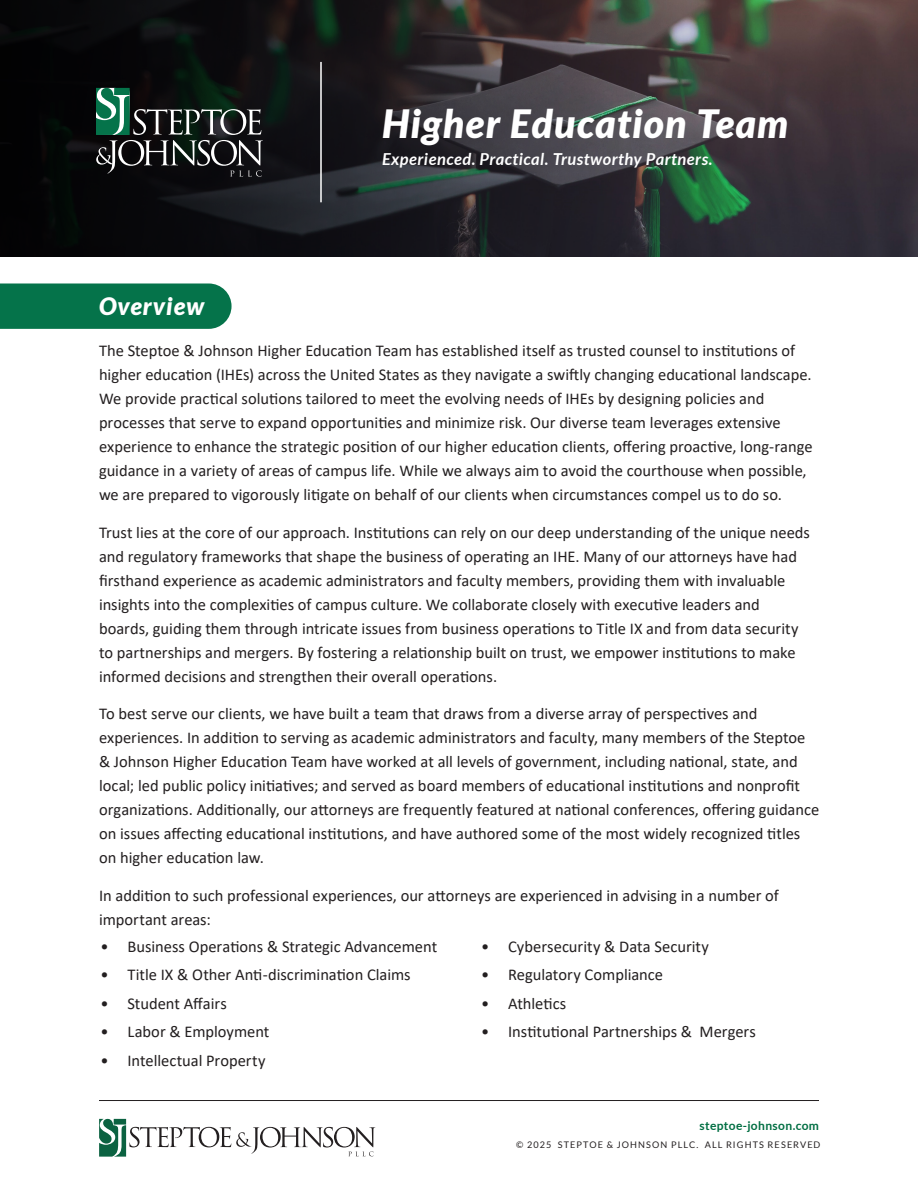
<style>
.page{position:relative;width:918px;height:1188px;background:#fff}
.page>*{position:absolute;margin:0;border:0;box-sizing:border-box;transform-origin:0 0}
.Headline_White{font:italic 900 39px "Lato";letter-spacing:.03em;color:#fff}
.Overline{font:italic 900 24px "Lato";letter-spacing:.04em;color:#fff}
.Bulleted_List{font:16.5px/24px "Calibri";color:#231f20}
.Headline_White-2{font:italic 700 16.5px "Lato";letter-spacing:.03em;color:#fff}
.t1{font:700 12px "Lato";letter-spacing:.03em;color:#006e42}
.t2{font:9.15px "Lato";letter-spacing:.125em;color:#231f20}
</style>
<div class="page">
<hr style="left:99px;top:1100px;width:720px;height:1px;background:#231f20">
<svg style="left:99px;top:1119px;width:276px;height:38px"></svg>
<div style="left:0;top:284px;width:232px;height:45px;background:#05734a"></div>
<svg style="left:0;top:0;width:918px;height:256px;background:#282829"></svg>
<hr style="left:320px;top:62px;width:2px;height:140px;background:#fff">
<svg style="left:96px;top:88px;width:167px;height:89px;background:#323d3a"></svg>
<p class="Headline_White" style="left:382px;top:101px;width:408px">Higher Education Team</p>
<p class="Headline_White-2" style="left:382px;top:150px;width:332px">Experienced. Practical. Trustworthy Partners.</p>
<p class="Overline" style="left:99px;top:292px;width:107px">Overview</p>
<p class="Bulleted_List" style="left:99px;top:338px;width:715px">The Steptoe &amp; Johnson Higher Education Team has established itself as trusted counsel to institutions of higher education (IHEs) across the United States as they navigate a swiftly changing educational landscape.<br>We provide practical solutions tailored to meet the evolving needs of IHEs by designing policies and processes that serve to expand opportunities and minimize risk. Our diverse team leverages extensive experience to enhance the strategic position of our higher education clients, offering proactive, long-range guidance in a variety of areas of campus life. While we always aim to avoid the courthouse when possible, we are prepared to vigorously litigate on behalf of our clients when circumstances compel us to do so.</p>
<p class="Bulleted_List" style="left:99px;top:520px;width:713px">Trust lies at the core of our approach. Institutions can rely on our deep understanding of the unique needs and regulatory frameworks that shape the business of operating an IHE. Many of our attorneys have had firsthand experience as academic administrators and faculty members, providing them with invaluable insights into the complexities of campus culture. We collaborate closely with executive leaders and boards, guiding them through intricate issues from business operations to Title IX and from data security to partnerships and mergers. By fostering a relationship built on trust, we empower institutions to make informed decisions and strengthen their overall operations.</p>
<p class="Bulleted_List" style="left:99px;top:701px;width:722px">To best serve our clients, we have built a team that draws from a diverse array of perspectives and experiences. In addition to serving as academic administrators and faculty, many members of the Steptoe &amp; Johnson Higher Education Team have worked at all levels of government, including national, state, and local; led public policy initiatives; and served as board members of educational institutions and nonprofit organizations. Additionally, our attorneys are frequently featured at national conferences, offering guidance on issues affecting educational institutions, and have authored some of the most widely recognized titles on higher education law.</p>
<p class="Bulleted_List" style="left:99px;top:883px;width:681px">In addition to such professional experiences, our attorneys are experienced in advising in a number of important areas:</p>
<p class="Bulleted_List" style="left:100px;top:934px;width:338px">• Business Operations &amp; Strategic Advancement</p>
<p class="Bulleted_List" style="left:100px;top:963px;width:312px">• Title IX &amp; Other Anti-discrimination Claims</p>
<p class="Bulleted_List" style="left:100px;top:991px;width:128px">• Student Affairs</p>
<p class="Bulleted_List" style="left:100px;top:1020px;width:170px">• Labor &amp; Employment</p>
<p class="Bulleted_List" style="left:100px;top:1048px;width:167px">• Intellectual Property</p>
<p class="Bulleted_List" style="left:481px;top:934px;width:229px">• Cybersecurity &amp; Data Security</p>
<p class="Bulleted_List" style="left:481px;top:963px;width:184px">• Regulatory Compliance</p>
<p class="Bulleted_List" style="left:481px;top:991px;width:87px">• Athletics</p>
<p class="Bulleted_List" style="left:481px;top:1020px;width:276px">• Institutional Partnerships &amp; Mergers</p>
<p class="t1" style="left:700px;top:1119px;width:121px">steptoe-johnson.com</p>
<p class="t2" style="left:516px;top:1139px;width:306px">© 2025 STEPTOE &amp; JOHNSON PLLC. ALL RIGHTS RESERVED</p>
</div>
